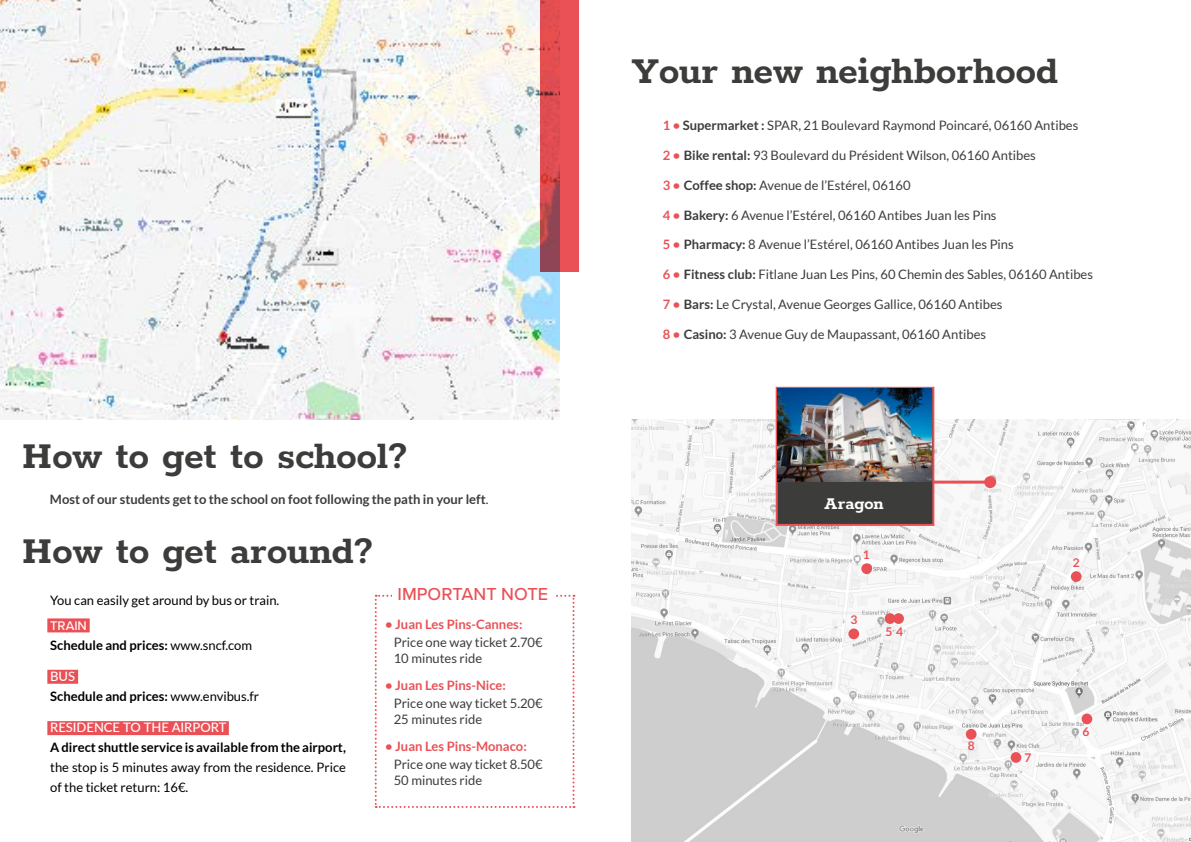
<style>
.page{position:relative;width:1191px;height:842px;background:#fff}
.page>*{position:absolute;margin:0;border:0;box-sizing:border-box;transform-origin:0 0}
.t1{font:700 42px "Rokkitt";color:#3c3c3b}
.t2{font:700 19px "Rokkitt";color:#fff}
.t3{font:500 18px "Proxima Nova";color:#ea5156}
.t4{font:13px/15.6px "Lato";color:#3c3c3b}
.t5{font:700 13px/20px "Lato";color:#000}
.t6{font:13px/20px "Lato";color:#000}
.t7{font:700 13px "Lato";color:#3c3c3b}
.t8{font:700 13px "Lato";color:#ea5156}
.t9{font:500 13px "Lato";color:#fff}
.t10{font:500 13px "Proxima Nova";color:#fff}
.t11{font:700 12px "Lato";color:#ea5156}
.s1{font-weight:400}
.s2{font-weight:500;color:#fff}
.s3{font-weight:700;color:#ea5156}
.s4{font-weight:700}
</style>
<div class="page">
<div style="left:47px;top:618px;width:43px;height:14px;background:#ea5156"></div>
<div style="left:47px;top:670px;width:31px;height:14px;background:#ea5156"></div>
<div style="left:47px;top:721px;width:182px;height:14px;background:#ea5156"></div>
<svg style="left:375px;top:595px;width:199px;height:213px"></svg>
<img style="left:0;top:0;width:559px;height:419px">
<div style="left:392px;top:580px;width:162px;height:25px;background:#fff"></div>
<img style="left:631px;top:419px;width:560px;height:423px">
<div style="left:861px;top:563px;width:11px;height:11px;background:#ea5156;border-radius:50%"></div>
<div style="left:1070px;top:571px;width:11px;height:11px;background:#ea5156;border-radius:50%"></div>
<div style="left:893px;top:613px;width:11px;height:11px;background:#ea5156;border-radius:50%"></div>
<div style="left:1081px;top:713px;width:11px;height:11px;background:#ea5156;border-radius:50%"></div>
<div style="left:1010px;top:752px;width:11px;height:11px;background:#ea5156;border-radius:50%"></div>
<div style="left:965px;top:729px;width:11px;height:10px;background:#ea5156;border-radius:50%"></div>
<div style="left:884px;top:613px;width:11px;height:11px;background:#ea5156;border-radius:50%"></div>
<div style="left:848px;top:628px;width:11px;height:11px;background:#ea5156;border-radius:50%"></div>
<hr style="left:930px;top:481px;width:60px;height:3px;background:#ea5156">
<div style="left:984px;top:476px;width:12px;height:12px;background:#ea5156;border-radius:50%"></div>
<div style="left:775px;top:387px;width:159px;height:139px;background:#3c3c3b;border:2px solid #ea5156"></div>
<img style="left:778px;top:389px;width:154px;height:92px">
<svg style="left:540px;top:0;width:39px;height:272px;background:#da4d52"></svg>
<h1 class="t1" style="left:22px;top:425px;width:387px">How to get to school?</h1>
<p class="t7" style="left:50px;top:492px;width:440px">Most of our students get to the school on foot following the path in your left<span class="s1">.</span></p>
<h1 class="t1" style="left:22px;top:520px;width:353px">How to get around?</h1>
<p class="t6" style="left:50px;top:590px;width:231px">You can easily get around by bus or train.</p>
<p class="t10" style="left:50px;top:615px;width:38px">TRAIN</p>
<p class="t5" style="left:50px;top:635px;width:203px">Schedule and prices: <span class="s1">www.sncf.com</span></p>
<p class="t5" style="left:50px;top:666px;width:210px"><span class="s2">BUS<br></span>Schedule and prices: <span class="s1">www.envibus.fr</span></p>
<p class="t9" style="left:50px;top:718px;width:178px">RESIDENCE TO THE AIRPORT</p>
<p class="t5" style="left:50px;top:737px;width:297px">A direct shuttle service is available from the airport,</p>
<p class="t6" style="left:50px;top:757px;width:297px">the stop is 5 minutes away from the residence. Price of the ticket return: 16€.</p>
<h3 class="t3" style="left:397px;top:580px;width:152px">IMPORTANT NOTE</h3>
<p class="t8" style="left:385px;top:616px;width:139px">• Juan Les Pins-Cannes:</p>
<p class="t4" style="left:394px;top:634px;width:150px">Price one way ticket 2.70€<br>10 minutes ride</p>
<p class="t8" style="left:385px;top:677px;width:122px">• Juan Les Pins-Nice:</p>
<p class="t4" style="left:394px;top:695px;width:150px">Price one way ticket 5.20€<br>25 minutes ride</p>
<p class="t8" style="left:385px;top:738px;width:143px">• Juan Les Pins-Monaco:</p>
<p class="t4" style="left:394px;top:756px;width:150px">Price one way ticket 8.50€<br>50 minutes ride</p>
<h1 class="t1" style="left:631px;top:40px;width:428px">Your new neighborhood</h1>
<p class="t4" style="left:663px;top:118px;width:417px"><span class="s3">1 •</span> <span class="s4">Supermarket :</span> SPAR, 21 Boulevard Raymond Poincaré, 06160 Antibes</p>
<p class="t4" style="left:663px;top:147px;width:374px"><span class="s3">2 •</span> <span class="s4">Bike rental:</span> 93 Boulevard du Président Wilson, 06160 Antibes</p>
<p class="t4" style="left:663px;top:177px;width:249px"><span class="s3">3 •</span> <span class="s4">Coffee shop:</span> Avenue de l’Estérel, 06160</p>
<p class="t4" style="left:663px;top:207px;width:335px"><span class="s3">4 •</span> <span class="s4">Bakery:</span> 6 Avenue l’Estérel, 06160 Antibes Juan les Pins</p>
<p class="t4" style="left:663px;top:237px;width:352px"><span class="s3">5 •</span> <span class="s4">Pharmacy:</span> 8 Avenue l’Estérel, 06160 Antibes Juan les Pins</p>
<p class="t4" style="left:663px;top:266px;width:432px"><span class="s3">6 •</span> <span class="s4">Fitness club:</span> Fitlane Juan Les Pins, 60 Chemin des Sables, 06160 Antibes</p>
<p class="t4" style="left:663px;top:296px;width:341px"><span class="s3">7 •</span> <span class="s4">Bars:</span> Le Crystal, Avenue Georges Gallice, 06160 Antibes</p>
<p class="t4" style="left:663px;top:326px;width:325px"><span class="s3">8 •</span> <span class="s4">Casino:</span> 3 Avenue Guy de Maupassant, 06160 Antibes</p>
<h2 class="t2" style="left:824px;top:489px;width:61px">Aragon</h2>
<p class="t11" style="left:862px;top:548px;width:8px">1</p>
<p class="t11" style="left:850px;top:613px;width:8px">3</p>
<p class="t11" style="left:885px;top:625px;width:19px">5 4</p>
<p class="t11" style="left:1072px;top:555px;width:8px">2</p>
<p class="t11" style="left:968px;top:739px;width:8px">8</p>
<p class="t11" style="left:1024px;top:750px;width:8px">7</p>
<p class="t11" style="left:1082px;top:725px;width:8px">6</p>
</div>
